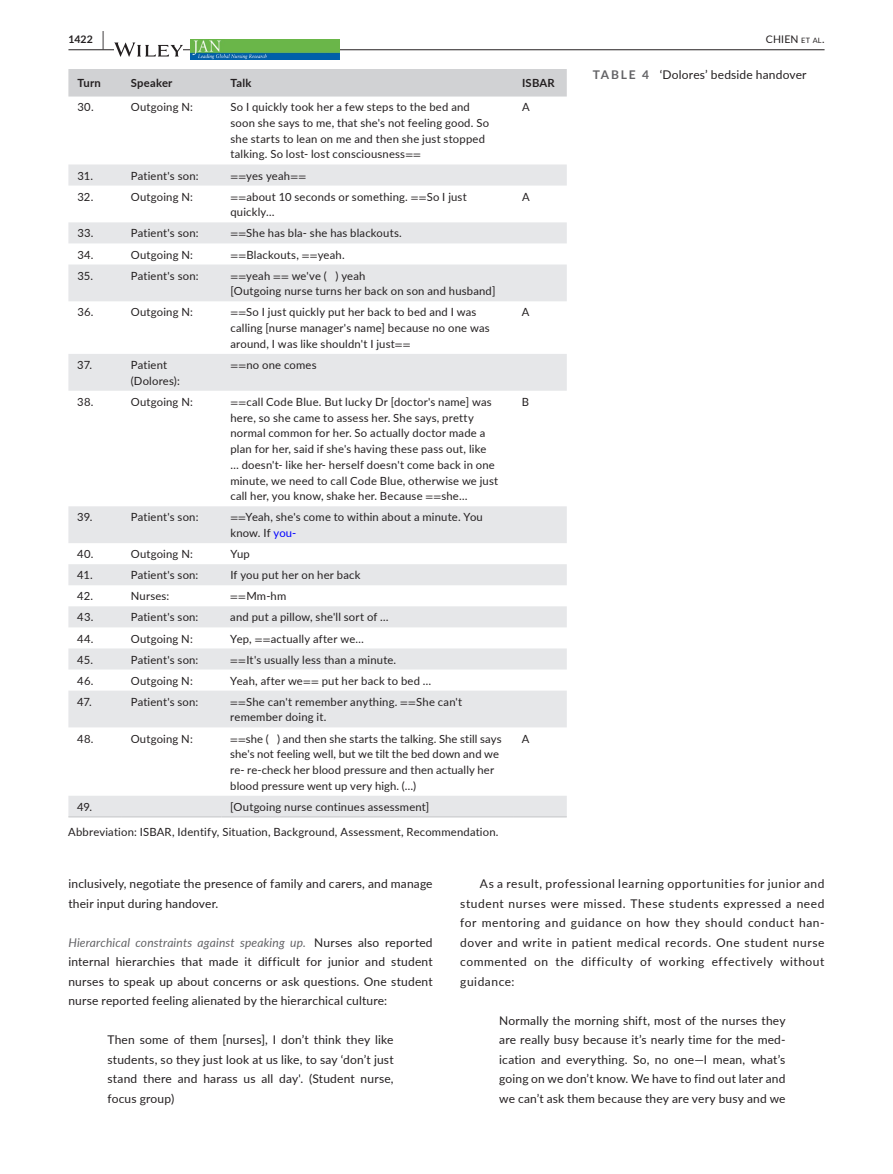
<style>
.page{position:relative;width:893px;height:1174px;background:#fff}
.page>*{position:absolute;margin:0;border:0;box-sizing:border-box;transform-origin:0 0}
.t1{font:12px/19.5px "Lato";letter-spacing:.015em;color:#231f20;text-align:justify}
.t2{font:11.25px/15.8px "Lato";letter-spacing:.015em;color:#231f20}
.t3{font:700 11.25px "Lato";letter-spacing:.02em;color:#231f20}
.t4{font:10.5px "Lato";letter-spacing:.015em;color:#231f20}
.t5{font:700 10.5px "Lato";color:#231f20}
.s1{font-size:19.5px}
.s2{font-size:7.35px}
.s3{font-family:"STIX"}
.s4{color:#00f}
.s5{font-weight:700;color:#636366}
.s6{font-style:italic;color:#636366}
</style>
<div class="page">
<hr style="left:68px;top:49px;width:756px;height:1px;background:#231f20">
<svg style="left:114px;top:42px;width:69px;height:15px"></svg>
<img style="left:191px;top:40px;width:148px;height:19px">
<div style="left:68px;top:69px;width:499px;height:28px;background:#d1d2d4"></div>
<svg style="left:68px;top:164px;width:499px;height:652px"></svg>
<hr style="left:68px;top:816px;width:54px;height:1px;background:#d1d2d4">
<hr style="left:122px;top:816px;width:99px;height:1px;background:#d1d2d4">
<hr style="left:221px;top:816px;width:292px;height:1px;background:#d1d2d4">
<hr style="left:513px;top:816px;width:54px;height:1px;background:#d1d2d4">
<p class="t5" style="left:68px;top:31px;width:37px">1422 <span class="s1">|</span></p>
<p class="t4" style="left:766px;top:31px;width:60px">CHIEN <span class="s2">et al</span>.</p>
<p class="t3" style="left:77px;top:75px;width:25px">Turn</p>
<p class="t3" style="left:131px;top:75px;width:43px">Speaker</p>
<p class="t3" style="left:230px;top:75px;width:23px">Talk</p>
<p class="t3" style="left:522px;top:75px;width:34px">ISBAR</p>
<p class="t2" style="left:77px;top:99px;width:18px">30.</p>
<p class="t2" style="left:131px;top:99px;width:64px">Outgoing N:</p>
<p class="t2" style="left:230px;top:99px;width:260px">So I quickly took her a few steps to the bed and soon she says to me, that she's not feeling good. So she starts to lean on me and then she just stopped talking. So lost- lost consciousness<span class="s3">==</span></p>
<p class="t2" style="left:522px;top:99px;width:9px">A</p>
<p class="t2" style="left:77px;top:167px;width:17px">31.</p>
<p class="t2" style="left:131px;top:167px;width:69px">Patient's son:</p>
<p class="t2" style="left:230px;top:167px;width:77px"><span class="s3">==</span>yes yeah<span class="s3">==</span></p>
<p class="t2" style="left:77px;top:188px;width:18px">32.</p>
<p class="t2" style="left:131px;top:188px;width:64px">Outgoing N:</p>
<p class="t2" style="left:230px;top:188px;width:238px"><span class="s3">==</span>about 10 seconds or something. <span class="s3">==</span>So I just quickly…</p>
<p class="t2" style="left:522px;top:188px;width:9px">A</p>
<p class="t2" style="left:77px;top:225px;width:18px">33.</p>
<p class="t2" style="left:131px;top:225px;width:69px">Patient's son:</p>
<p class="t2" style="left:230px;top:225px;width:173px"><span class="s3">==</span>She has bla- she has blackouts.</p>
<p class="t2" style="left:77px;top:246px;width:18px">34.</p>
<p class="t2" style="left:131px;top:246px;width:64px">Outgoing N:</p>
<p class="t2" style="left:230px;top:246px;width:116px"><span class="s3">==</span>Blackouts, <span class="s3">==</span>yeah.</p>
<p class="t2" style="left:77px;top:267px;width:17px">35.</p>
<p class="t2" style="left:131px;top:267px;width:69px">Patient's son:</p>
<p class="t2" style="left:230px;top:267px;width:267px"><span class="s3">==</span>yeah <span class="s3">==</span> we've ( ) yeah<br>[Outgoing nurse turns her back on son and husband]</p>
<p class="t2" style="left:77px;top:304px;width:18px">36.</p>
<p class="t2" style="left:131px;top:304px;width:64px">Outgoing N:</p>
<p class="t2" style="left:230px;top:304px;width:261px"><span class="s3">==</span>So I just quickly put her back to bed and I was calling [nurse manager's name] because no one was around, I was like shouldn't I just<span class="s3">==</span></p>
<p class="t2" style="left:522px;top:304px;width:9px">A</p>
<p class="t2" style="left:77px;top:356px;width:16px">37.</p>
<p class="t2" style="left:131px;top:356px;width:51px">Patient (Dolores):</p>
<p class="t2" style="left:230px;top:356px;width:88px"><span class="s3">==</span>no one comes</p>
<p class="t2" style="left:77px;top:393px;width:18px">38.</p>
<p class="t2" style="left:131px;top:393px;width:64px">Outgoing N:</p>
<p class="t2" style="left:230px;top:393px;width:269px"><span class="s3">==</span>call Code Blue. But lucky Dr [doctor's name] was here, so she came to assess her. She says, pretty normal common for her. So actually doctor made a plan for her, said if she's having these pass out, like<br>… doesn't- like her- herself doesn't come back in one minute, we need to call Code Blue, otherwise we just call her, you know, shake her. Because <span class="s3">==</span>she…</p>
<p class="t2" style="left:522px;top:393px;width:9px">B</p>
<p class="t2" style="left:77px;top:509px;width:17px">39.</p>
<p class="t2" style="left:131px;top:509px;width:69px">Patient's son:</p>
<p class="t2" style="left:230px;top:509px;width:254px"><span class="s3">==</span>Yeah, she's come to within about a minute. You know. If <span class="s4">you-</span></p>
<p class="t2" style="left:77px;top:546px;width:18px">40.</p>
<p class="t2" style="left:131px;top:546px;width:64px">Outgoing N:</p>
<p class="t2" style="left:230px;top:546px;width:21px">Yup</p>
<p class="t2" style="left:77px;top:567px;width:17px">41.</p>
<p class="t2" style="left:131px;top:567px;width:69px">Patient's son:</p>
<p class="t2" style="left:230px;top:567px;width:132px">If you put her on her back</p>
<p class="t2" style="left:77px;top:588px;width:17px">42.</p>
<p class="t2" style="left:131px;top:588px;width:40px">Nurses:</p>
<p class="t2" style="left:230px;top:588px;width:58px"><span class="s3">==</span>Mm-hm</p>
<p class="t2" style="left:77px;top:609px;width:18px">43.</p>
<p class="t2" style="left:131px;top:609px;width:69px">Patient's son:</p>
<p class="t2" style="left:230px;top:609px;width:160px">and put a pillow, she'll sort of …</p>
<p class="t2" style="left:77px;top:630px;width:18px">44.</p>
<p class="t2" style="left:131px;top:630px;width:64px">Outgoing N:</p>
<p class="t2" style="left:230px;top:630px;width:135px">Yep, <span class="s3">==</span>actually after we…</p>
<p class="t2" style="left:77px;top:651px;width:17px">45.</p>
<p class="t2" style="left:131px;top:651px;width:69px">Patient's son:</p>
<p class="t2" style="left:230px;top:651px;width:167px"><span class="s3">==</span>It's usually less than a minute.</p>
<p class="t2" style="left:77px;top:672px;width:18px">46.</p>
<p class="t2" style="left:131px;top:672px;width:64px">Outgoing N:</p>
<p class="t2" style="left:230px;top:672px;width:203px">Yeah, after we<span class="s3">==</span> put her back to bed …</p>
<p class="t2" style="left:77px;top:693px;width:16px">47.</p>
<p class="t2" style="left:131px;top:693px;width:69px">Patient's son:</p>
<p class="t2" style="left:230px;top:693px;width:234px"><span class="s3">==</span>She can't remember anything. <span class="s3">==</span>She can't remember doing it.</p>
<p class="t2" style="left:77px;top:730px;width:18px">48.</p>
<p class="t2" style="left:131px;top:730px;width:64px">Outgoing N:</p>
<p class="t2" style="left:230px;top:730px;width:273px"><span class="s3">==</span>she ( ) and then she starts the talking. She still says she's not feeling well, but we tilt the bed down and we re- re-check her blood pressure and then actually her blood pressure went up very high. (…)</p>
<p class="t2" style="left:522px;top:730px;width:9px">A</p>
<p class="t2" style="left:77px;top:798px;width:16px">49.</p>
<p class="t2" style="left:68px;top:794px;width:432px;line-height:24.8px;text-indent:162px">[Outgoing nurse continues assessment]<br>Abbreviation: ISBAR, Identify, Situation, Background, Assessment, Recommendation.</p>
<p class="t1" style="left:593px;top:64px;width:215px"><span class="s5">TABLE 4</span> ‘Dolores’ bedside handover</p>
<p class="t1" style="left:68px;top:873px;width:366px">inclusively, negotiate the presence of family and carers, and manage their input during handover.</p>
<p class="t1" style="left:68px;top:932px;width:366px"><span class="s6">Hierarchical constraints against speaking up.</span> Nurses also reported internal hierarchies that made it difficult for junior and student nurses to speak up about concerns or ask questions. One student nurse reported feeling alienated by the hierarchical culture:</p>
<p class="t1" style="left:107px;top:1029px;width:288px">Then some of them [nurses], I don’t think they like students, so they just look at us like, to say ‘don’t just stand there and harass us all day'. (Student nurse, focus group)</p>
<p class="t1" style="left:460px;top:873px;width:366px;text-indent:20px">As a result, professional learning opportunities for junior and student nurses were missed. These students expressed a need for mentoring and guidance on how they should conduct han&shy;dover and write in patient medical records. One student nurse commented on the difficulty of working effectively without guidance:</p>
<p class="t1" style="left:499px;top:1010px;width:288px">Normally the morning shift, most of the nurses they are really busy because it’s nearly time for the med&shy;ication and everything. So, no one—I mean, what’s going on we don’t know. We have to find out later and we can’t ask them because they are very busy and we</p>
</div>
